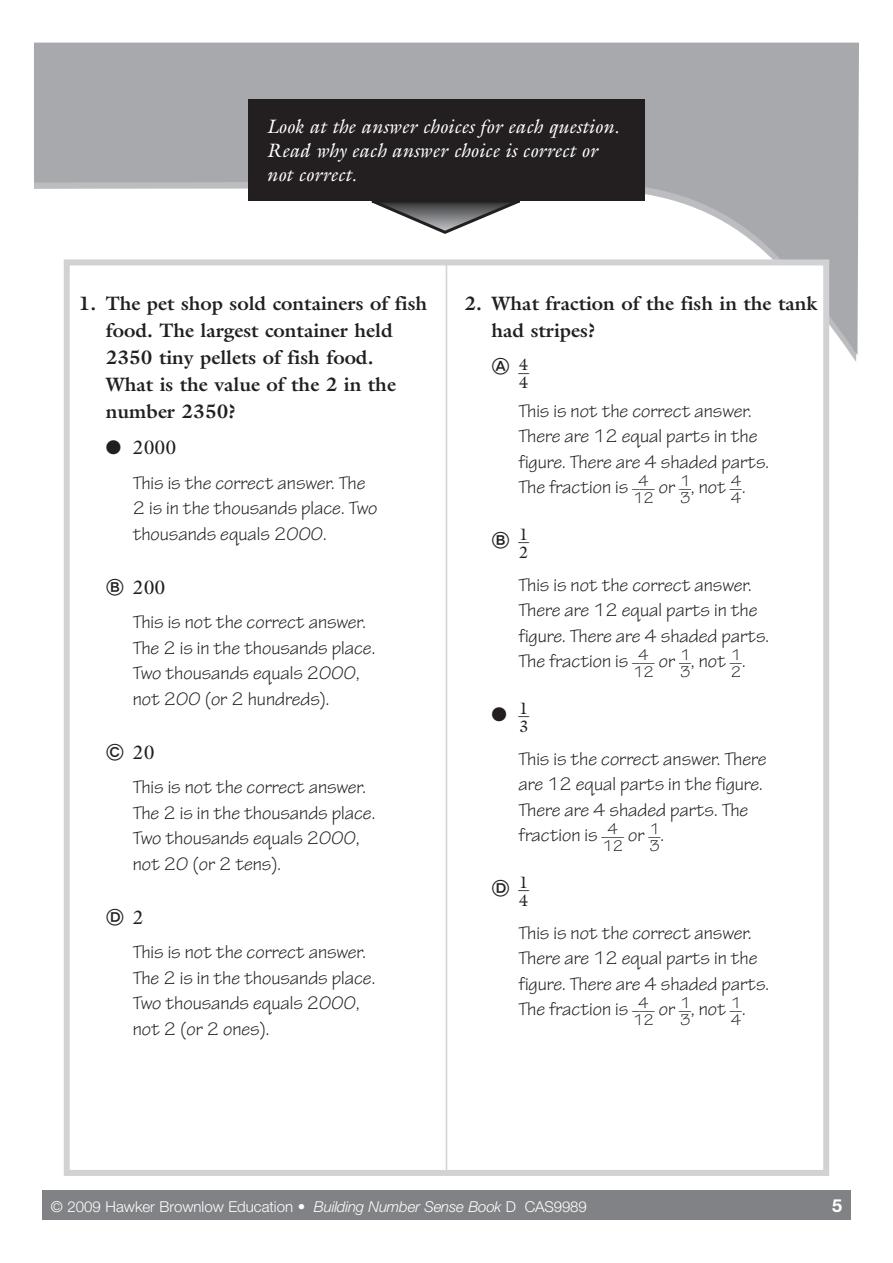
<style>
.page{position:relative;width:893px;height:1263px;background:#fff}
.page>*{position:absolute;margin:0;border:0;box-sizing:border-box;transform-origin:0 0}
.t1{font:19.5px/25.5px "Tekton Pro";color:#231f20}
.t2{font:700 19.5px/27px "Galliard Std";color:#231f20}
.t3{font:italic 19.5px/24px "Galliard Std";color:#fff}
.t4{font:19.5px "Galliard Std";color:#231f20}
.t5{font:700 18px "Helvetica Neue LT Std";color:#fff}
.t6{font:16.65px/15.1px "Tekton Pro";color:#231f20;text-align:right;scale:.73 1}
.t7{font:16.65px/16.2px "Galliard Std";color:#231f20;text-align:right;scale:.66 1}
.t8{font:16.65px "Tekton Pro";color:#231f20}
.t9{font:300 15px "Helvetica Neue LT Std";color:#fff}
.s1{font-family:"Bundesbahn Pi Three";font-size:19.5px}
.s2{font-size:19.5px}
.s3{font-style:italic}
</style>
<div class="page">
<svg style="left:34px;top:43px;width:825px;height:312px;fill:#a8a9ad"></svg>
<div style="left:42px;top:1190px;width:808px;height:30px;background:#808285"></div>
<div style="left:67px;top:262px;width:759px;height:911px;background:#fff"></div>
<div style="left:64px;top:259px;width:765px;height:917px;border:6px solid #d1d2d4"></div>
<hr style="left:446px;top:259px;width:1px;height:913px;background:#d1d2d4">
<div style="left:248px;top:99px;width:396px;height:102px;background:#231f20"></div>
<svg style="left:368px;top:201px;width:166px;height:35px"></svg>
<p class="t3" style="left:266px;top:116px;width:354px">Look at the answer choices for each question.<br>Read why each answer choice is correct or not correct.</p>
<p class="t2" style="left:106px;top:292px;width:323px;text-indent:-27px">1. The pet shop sold containers of fish food. The largest container held<br>2350 tiny pellets of fish food.<br>What is the value of the 2 in the number 2350?</p>
<p class="t4" style="left:106px;top:440px;width:72px">● 2000</p>
<p class="t1" style="left:133px;top:472px;width:246px">This is the correct answer. The<br>2 is in the thousands place. Two thousands equals 2000.</p>
<p class="t4" style="left:133px;top:580px;width:34px">200</p>
<p class="t1" style="left:133px;top:611px;width:244px">This is not the correct answer.<br>The 2 is in the thousands place.<br>Two thousands equals 2000, not 200 (or 2 hundreds).</p>
<p class="t4" style="left:133px;top:745px;width:23px">20</p>
<p class="t1" style="left:133px;top:776px;width:244px">This is not the correct answer.<br>The 2 is in the thousands place.<br>Two thousands equals 2000, not 20 (or 2 tens).</p>
<p class="t4" style="left:133px;top:910px;width:12px">2</p>
<p class="t1" style="left:133px;top:941px;width:244px">This is not the correct answer.<br>The 2 is in the thousands place.<br>Two thousands equals 2000, not 2 (or 2 ones).</p>
<p class="t2" style="left:491px;top:292px;width:327px;text-indent:-27px">2. What fraction of the fish in the tank had stripes?</p>
<p class="t7" style="left:491px;top:360px;width:59px"><span class="s1">-</span> _ _4<br>4</p>
<p class="t1" style="left:518px;top:400px;width:252px">This is not the correct answer.<br>There are 12 equal parts in the figure. There are 4 shaded parts.<br>The fraction is <sup>___4</sup></p>
<p class="t8" style="left:633px;top:492px;width:22px">12</p>
<p class="t6" style="left:659px;top:476px;width:46px"><span class="s2">or</span> __1<br>3</p>
<p class="t1" style="left:691px;top:476px;width:56px">, not <sup>__4</sup>.</p>
<p class="t8" style="left:731px;top:492px;width:12px">4</p>
<p class="t7" style="left:518px;top:529px;width:18px;text-align:left">_ _1<br>2</p>
<p class="t1" style="left:518px;top:574px;width:252px">This is not the correct answer.<br>There are 12 equal parts in the figure. There are 4 shaded parts.<br>The fraction is <sup>___4</sup></p>
<p class="t8" style="left:633px;top:666px;width:22px">12</p>
<p class="t6" style="left:659px;top:650px;width:46px"><span class="s2">or</span> __1<br>3</p>
<p class="t1" style="left:691px;top:650px;width:56px">, not <sup>__1</sup>.</p>
<p class="t8" style="left:731px;top:666px;width:12px">2</p>
<p class="t7" style="left:491px;top:703px;width:59px">● _ _1<br>3</p>
<p class="t1" style="left:518px;top:748px;width:249px">This is the correct answer. There are 12 equal parts in the figure.<br>There are 4 shaded parts. The fraction is <sup>___4</sup></p>
<p class="t8" style="left:602px;top:840px;width:22px">12</p>
<p class="t6" style="left:628px;top:824px;width:46px"><span class="s2">or</span> __1<br>3</p>
<p class="t1" style="left:661px;top:824px;width:5px">.</p>
<p class="t7" style="left:518px;top:877px;width:18px;text-align:left">_ _1<br>4</p>
<p class="t1" style="left:518px;top:922px;width:252px">This is not the correct answer.<br>There are 12 equal parts in the figure. There are 4 shaded parts.<br>The fraction is <sup>___4</sup></p>
<p class="t8" style="left:633px;top:1014px;width:22px">12</p>
<p class="t6" style="left:659px;top:998px;width:46px"><span class="s2">or</span> __1<br>3</p>
<p class="t1" style="left:691px;top:998px;width:56px">, not <sup>__1</sup>.</p>
<p class="t8" style="left:731px;top:1014px;width:12px">4</p>
<p class="t9" style="left:51px;top:1201px;width:537px">© 2009 Hawker Brownlow Education • <span class="s3">Building Number Sense Book</span> D CAS9989</p>
<p class="t5" style="left:832px;top:1199px;width:12px">5</p>
</div>
